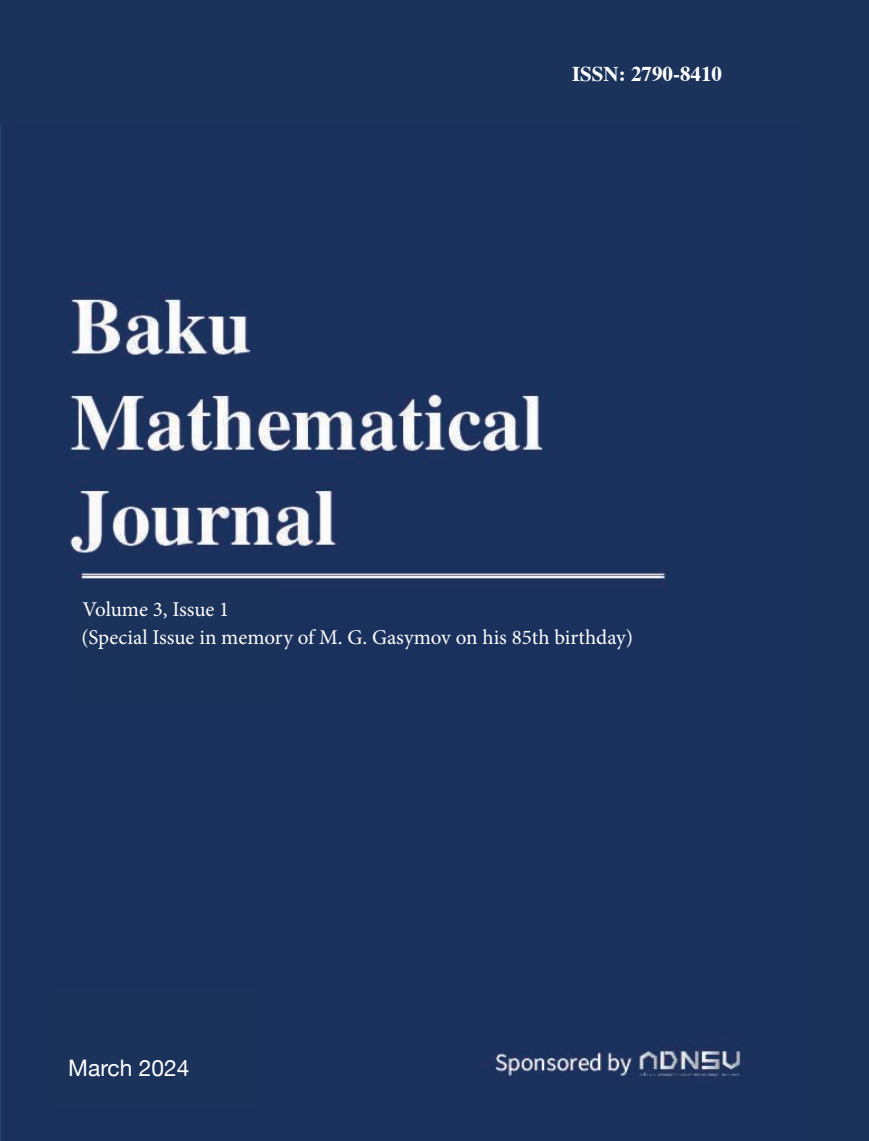
<style>
.page{position:relative;width:869px;height:1141px;background:#fff}
.page>*{position:absolute;margin:0;border:0;box-sizing:border-box;transform-origin:0 0}
.t1{font:22.75px "Helvetica Neue";color:#fff}
.t2{font:21px "Minion Pro";letter-spacing:-.005em;color:#fff}
.t3{font:700 21px "Times";color:#fff}
</style>
<div class="page">
<div style="left:0;top:0;width:868px;height:1141px;background:#1b325a"></div>
<div style="left:0;top:124px;width:804px;height:1017px;background:#1a315e"></div>
<div style="left:73px;top:585px;width:209px;height:120px;background:#1b325a"></div>
<div style="left:52px;top:989px;width:208px;height:119px;background:#1b325a"></div>
<p class="t2" style="left:82px;top:595px;width:148px">Volume 3, Issue 1</p>
<p class="t2" style="left:153px;top:595px;width:12px">1</p>
<p class="t3" style="left:571px;top:53px;width:151px">ISSN: 2790-8410</p>
<p class="t2" style="left:81px;top:623px;width:553px">(Special Issue in memory of M. G. Gasymov on his 85th birthday)</p>
<p class="t1" style="left:68px;top:1051px;width:122px">March 2024</p>
</div>
